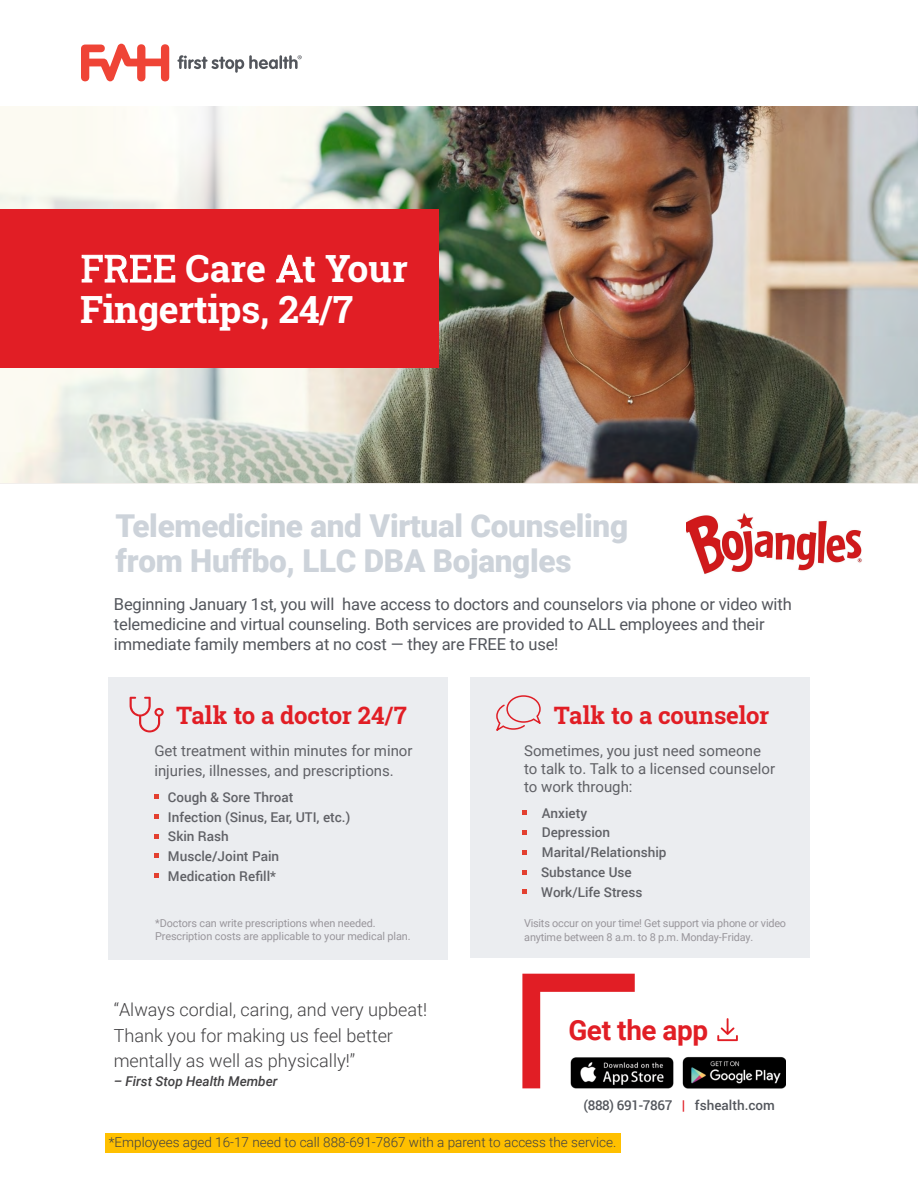
<style>
.page{position:relative;width:918px;height:1188px;background:#fff}
.page>*{position:absolute;margin:0;border:0;box-sizing:border-box;transform-origin:0 0}
.t1{font:700 37.5px/41px "Roboto Slab";letter-spacing:-.01em;color:#fff}
.t2{font:900 31.5px/34.7px "Roboto";letter-spacing:-.01em;color:#cdd3da}
.t3{font:700 27.9px "Roboto";letter-spacing:-.015em;color:#e11e25}
.t4{font:700 24px "Roboto Slab";letter-spacing:-.005em;color:#e11e25}
.t5{font:300 18px/25.2px "Roboto";color:#414042}
.t6{font:16.5px/19.8px "Roboto";letter-spacing:-.01em;color:#53565c}
.t7{font:15px/18px "Roboto";color:#606166}
.t8{font:500 13.5px/19.8px "Roboto";color:#606166}
.t9{font:300 13.5px "Roboto";color:#404042}
.t10{font:500 13.5px "Roboto";color:#53565c}
.t11{font:italic 500 13.5px "Roboto";color:#414042}
.t12{font:10.8px/13px "Roboto";letter-spacing:-.01em;color:#99969b}
.t13{font:10.8px/13px "Roboto";letter-spacing:-.02em;color:#99969b}
.s1{font-weight:400}
.s2{font-weight:900;color:#e11e25}
</style>
<div class="page">
<div style="left:106px;top:1133px;width:515px;height:20px;background:#ffc000"></div>
<img style="left:0;top:106px;width:918px;height:377px">
<svg style="left:81px;top:44px;width:88px;height:37px"></svg>
<svg style="left:177px;top:55px;width:125px;height:18px"></svg>
<div style="left:0;top:209px;width:439px;height:158px;background:#e11e25"></div>
<img style="left:574px;top:1057px;width:212px;height:32px">
<svg style="left:522px;top:974px;width:113px;height:114px"></svg>
<svg style="left:717px;top:1018px;width:21px;height:23px"></svg>
<div style="left:108px;top:677px;width:339px;height:283px;background:#ebedf0"></div>
<div style="left:471px;top:677px;width:339px;height:281px;background:#ebedf0"></div>
<svg style="left:154px;top:794px;width:5px;height:5px"></svg>
<svg style="left:154px;top:814px;width:5px;height:5px"></svg>
<svg style="left:154px;top:834px;width:5px;height:5px"></svg>
<svg style="left:154px;top:854px;width:5px;height:4px"></svg>
<svg style="left:154px;top:873px;width:5px;height:5px"></svg>
<svg style="left:522px;top:810px;width:5px;height:5px"></svg>
<svg style="left:522px;top:830px;width:5px;height:5px"></svg>
<svg style="left:522px;top:850px;width:5px;height:5px"></svg>
<svg style="left:522px;top:870px;width:5px;height:4px"></svg>
<svg style="left:522px;top:889px;width:5px;height:5px"></svg>
<svg style="left:130px;top:697px;width:34px;height:35px"></svg>
<svg style="left:494px;top:695px;width:49px;height:39px;background:#e9d2d6"></svg>
<img style="left:687px;top:513px;width:175px;height:61px">
<h1 class="t1" style="left:80px;top:248px;width:329px"><span class="s1">FREE</span> Care <span class="s1">A</span>t Your<br>Fingertips, 24/7</h1>
<h2 class="t2" style="left:116px;top:508px;width:514px">Telemedicine and Virtual Counseling from Huffbo, LLC DBA Bojangles</h2>
<p class="t6" style="left:114px;top:594px;width:679px">Beginning January 1st, you will have access to doctors and counselors via phone or video with telemedicine and virtual counseling. Both services are provided to ALL employees and their immediate family members at no cost — they are FREE to use!</p>
<h3 class="t4" style="left:176px;top:699px;width:232px">Talk to a doctor 24/7</h3>
<h3 class="t4" style="left:554px;top:699px;width:217px">Talk to a counselor</h3>
<p class="t7" style="left:524px;top:741px;width:252px">Sometimes, you just need someone to talk to. Talk to a licensed counselor to work through:</p>
<p class="t8" style="left:541px;top:802px;width:127px">Anxiety<br>Depression<br>Marital/Relationship<br>Substance Use<br>Work/Life Stress</p>
<p class="t12" style="left:155px;top:917px;width:257px">*Doctors can write prescriptions when needed.<br>Prescription costs are applicable to your medical plan.</p>
<p class="t13" style="left:524px;top:917px;width:263px">Visits occur on your time! Get support via phone or video anytime between 8 a.m. to 8 p.m. Monday-Friday.</p>
<p class="t7" style="left:154px;top:740px;width:260px;line-height:19.8px">Get treatment within minutes for minor injuries, illnesses, and prescriptions.</p>
<p class="t8" style="left:168px;top:787px;width:184px">Cough &amp; Sore Throat<br>Infection (Sinus, Ear, UTI, etc.)<br>Skin Rash<br>Muscle/Joint Pain<br>Medication Refill*</p>
<p class="t5" style="left:114px;top:997px;width:315px">“Always cordial, caring, and very upbeat!<br>Thank you for making us feel better mentally as well as physically!”</p>
<p class="t11" style="left:114px;top:1072px;width:165px">– First Stop Health Member</p>
<h3 class="t3" style="left:568px;top:1011px;width:141px">Get the app</h3>
<p class="t10" style="left:584px;top:1095px;width:193px">(888) 691-7867 <span class="s2">|</span> fshealth.com</p>
<p class="t9" style="left:109px;top:1133px;width:509px">*Employees aged 16-17 need to call 888-691-7867 with a parent to access the service.</p>
</div>
